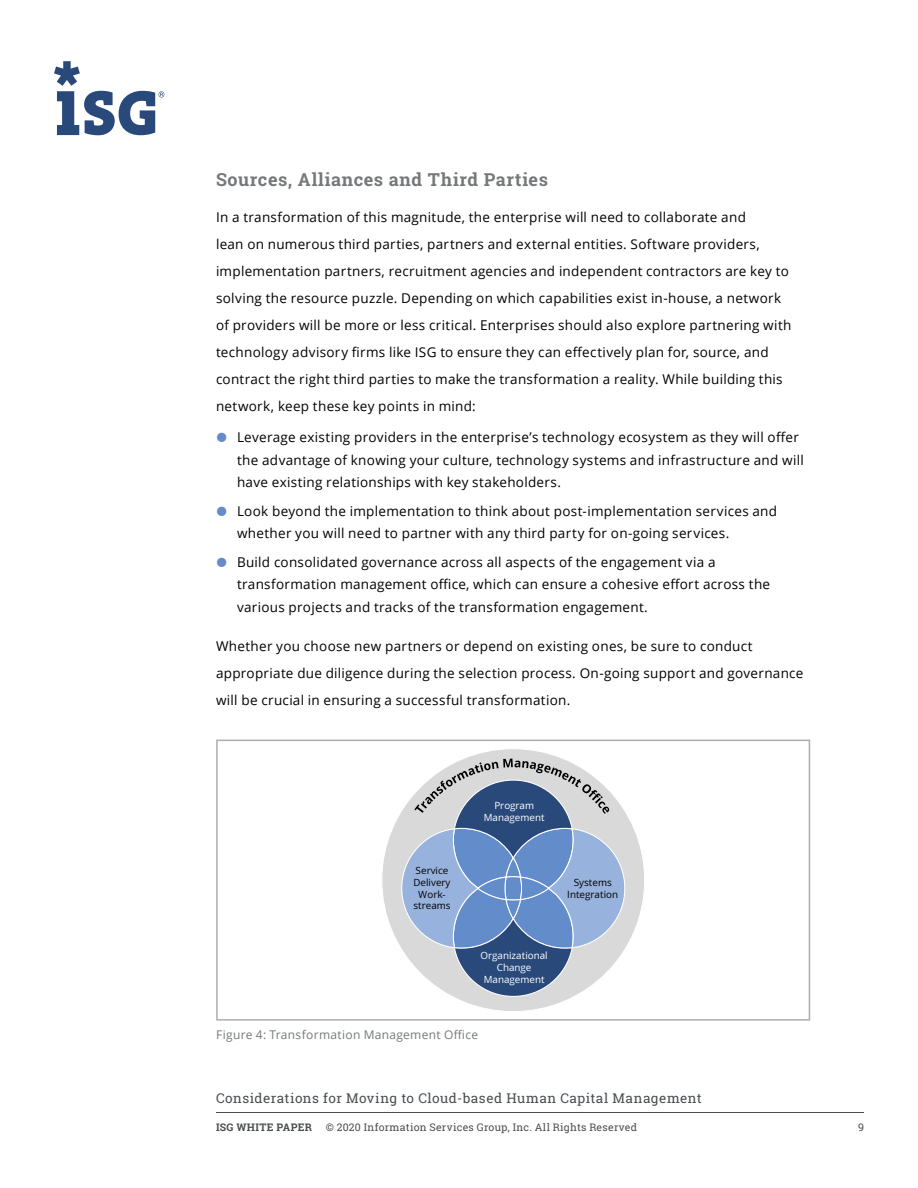
<style>
.page{position:relative;width:918px;height:1188px;background:#fff}
.page>*{position:absolute;margin:0;border:0;box-sizing:border-box;transform-origin:0 0}
.t1{font:700 18px "Roboto Slab";letter-spacing:.035em;color:#75787b}
.t2{font:13.5px/27px "Open Sans";letter-spacing:.02em;color:#000}
.t3{font:13.5px "Roboto Slab";letter-spacing:.035em;color:#494c50}
.t4{font:12px "Open Sans";letter-spacing:.025em;color:#75787b}
.t5{font:10.5px "Roboto Slab";letter-spacing:.025em;color:#494c50}
.t6{font:700 10.5px "Roboto Slab";letter-spacing:.035em;color:#494c50}
.t7{font:9.9px/11.9px "Open Sans ISG";color:#fff;text-align:center}
.t8{font:9.9px/11.9px "Open Sans ISG";color:#000;text-align:center}
.s1{font-family:"Open Sans ISG";color:#658cc8}
</style>
<div class="page">
<hr style="left:216px;top:1112px;width:648px;height:1px;background:#494c50">
<svg style="left:54px;top:61px;width:110px;height:74px"></svg>
<div style="left:216px;top:740px;width:594px;height:281px;border:2px solid #abadb0"></div>
<div style="left:382px;top:749px;width:263px;height:263px;background:#d9d9d9;border-radius:50%"></div>
<svg style="left:401px;top:759px;width:225px;height:238px"></svg>
<h1 class="t1" style="left:216px;top:167px;width:333px">Sources, Alliances and Third Parties</h1>
<p class="t2" style="left:216px;top:203px;width:577px">In a transformation of this magnitude, the enterprise will need to collaborate and<br>lean on numerous third parties, partners and external entities. Software providers, implementation partners, recruitment agencies and independent contractors are key to solving the resource puzzle. Depending on which capabilities exist in-house, a network of providers will be more or less critical. Enterprises should also explore partnering with technology advisory firms like ISG to ensure they can effectively plan for, source, and contract the right third parties to make the transformation a reality. While building this network, keep these key points in mind:</p>
<p class="t2" style="left:237px;top:426px;width:568px;line-height:22.5px;text-indent:-21px"><span class="s1">⬤</span> Leverage existing providers in the enterprise’s technology ecosystem as they will offer the advantage of knowing your culture, technology systems and infrastructure and will have existing relationships with key stakeholders.</p>
<p class="t2" style="left:237px;top:499px;width:542px;line-height:22.5px;text-indent:-21px"><span class="s1">⬤</span> Look beyond the implementation to think about post-implementation services and whether you will need to partner with any third party for on-going services.</p>
<p class="t2" style="left:237px;top:550px;width:535px;line-height:22.5px;text-indent:-21px"><span class="s1">⬤</span> Build consolidated governance across all aspects of the engagement via a transformation management office, which can ensure a cohesive effort across the various projects and tracks of the transformation engagement.</p>
<p class="t2" style="left:216px;top:632px;width:589px">Whether you choose new partners or depend on existing ones, be sure to conduct appropriate due diligence during the selection process. On-going support and governance will be crucial in ensuring a successful transformation.</p>
<p class="t7" style="left:484px;top:799px;width:62px">Program<br>Management</p>
<p class="t8" style="left:413px;top:864px;width:39px">Service<br>Delivery<br>Work&shy;streams</p>
<p class="t8" style="left:567px;top:876px;width:52px">Systems<br>Integration</p>
<p class="t7" style="left:481px;top:950px;width:69px">Organizational<br>Change<br>Management</p>
<p class="t4" style="left:216px;top:1027px;width:263px">Figure 4: Transformation Management Office</p>
<p class="t3" style="left:216px;top:1088px;width:487px">Considerations for Moving to Cloud-based Human Capital Management</p>
<p class="t6" style="left:216px;top:1120px;width:98px">ISG WHITE PAPER</p>
<p class="t5" style="left:326px;top:1120px;width:313px">© 2020 Information Services Group, Inc. All Rights Reserved</p>
<p class="t5" style="left:858px;top:1120px;width:7px">9</p>
</div>
